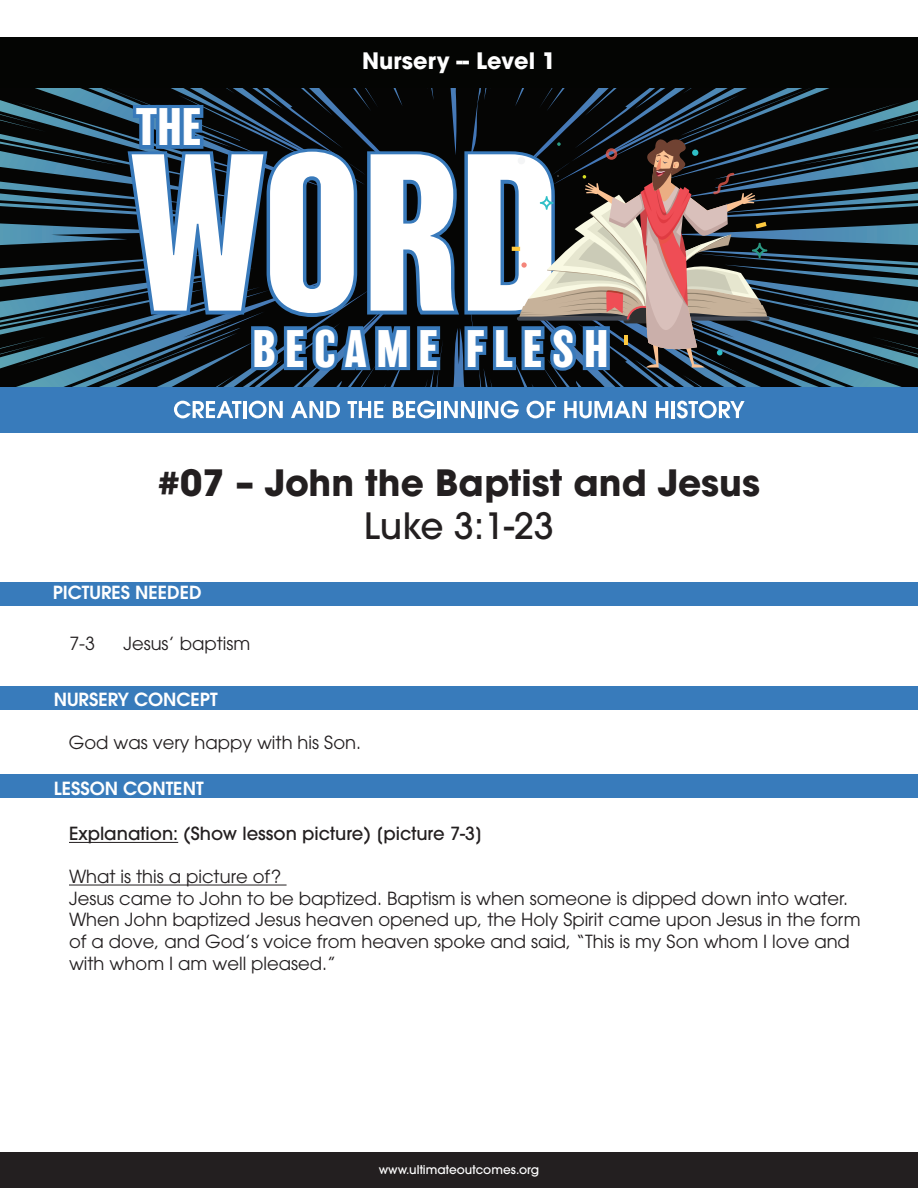
<style>
.page{position:relative;width:918px;height:1188px;background:#fff}
.page>*{position:absolute;margin:0;border:0;box-sizing:border-box;transform-origin:0 0}
.t1{font:700 205.65px "Balboa";color:#fff}
.t2{font:700 48.6px "Balboa";letter-spacing:.2em;color:#fff}
.t3{font:700 36px "ITC Avant Garde Pro";color:#231f20}
.t4{font:500 36px "ITC Avant Garde Pro";color:#231f20}
.t5{font:700 22.5px "ITC Avant Garde Pro";color:#fff}
.t6{font:18px/21.6px "ITC Avant Garde Pro";color:#231f20}
.t7{font:500 18px "ITC Avant Garde Pro";color:#231f20}
.t8{font:600 18px "ITC Avant Garde Pro";color:#fff}
.t9{font:500 12px "ITC Avant Garde Pro";color:#fff}
</style>
<div class="page">
<div style="left:0;top:387px;width:918px;height:45px;background:#387bbb"></div>
<svg style="left:0;top:88px;width:918px;height:331px;background:#2e4152"></svg>
<div style="left:0;top:38px;width:918px;height:50px;background:#040503"></div>
<div style="left:0;top:582px;width:918px;height:23px;background:#387bbb"></div>
<div style="left:0;top:687px;width:918px;height:23px;background:#387bbb"></div>
<div style="left:0;top:1152px;width:918px;height:36px;background:#231f20"></div>
<div style="left:0;top:775px;width:918px;height:23px;background:#387bbb"></div>
<hr style="left:69px;top:842px;width:109px;height:1px;background:#231f20">
<hr style="left:69px;top:885px;width:218px;height:1px;background:#231f20">
<p class="t5" style="left:362px;top:46px;width:195px">Nursery -- Level 1</p>
<h2 class="t2" style="left:136px;top:99px;width:67px">THE</h2>
<h1 class="t1" style="left:130px;top:116px;width:430px">WORD</h1>
<h2 class="t2" style="left:252px;top:321px;width:358px">BECAME FLESH</h2>
<h3 class="t3" style="left:158px;top:458px;width:604px">#07 – John the Baptist and Jesus</h3>
<h3 class="t4" style="left:364px;top:503px;width:192px">Luke 3:1-23</h3>
<p class="t8" style="left:53px;top:581px;width:151px">PICTURES NEEDED</p>
<p class="t6" style="left:69px;top:633px;width:27px">7-3</p>
<p class="t6" style="left:123px;top:633px;width:129px">Jesus’ baptism</p>
<p class="t8" style="left:54px;top:688px;width:165px">NURSERY CONCEPT</p>
<p class="t6" style="left:69px;top:731px;width:294px">God was very happy with his Son.</p>
<p class="t8" style="left:54px;top:776px;width:151px">LESSON CONTENT</p>
<p class="t7" style="left:69px;top:822px;width:415px">Explanation: (Show lesson picture) [picture 7-3]</p>
<p class="t6" style="left:69px;top:866px;width:793px">What is this a picture of?<br>Jesus came to John to be baptized. Baptism is when someone is dipped down into water.<br>When John baptized Jesus heaven opened up, the Holy Spirit came upon Jesus in the form of a dove, and God’s voice from heaven spoke and said, “This is my Son whom I love and with whom I am well pleased.”</p>
<p class="t9" style="left:379px;top:1162px;width:162px">www.ultimateoutcomes.org</p>
</div>
